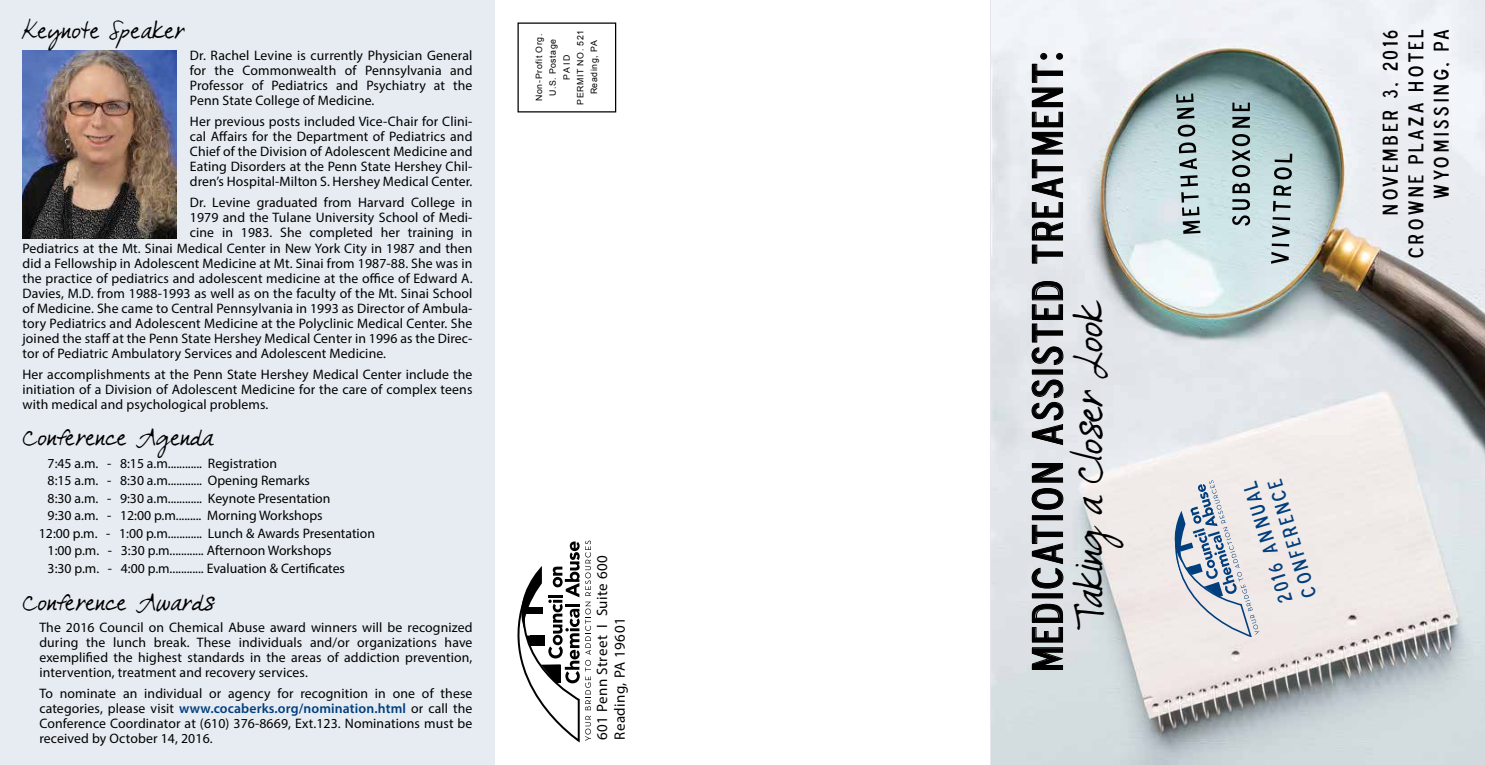
<style>
.page{position:relative;width:1485px;height:765px;background:#fff}
.page>*{position:absolute;margin:0;border:0;box-sizing:border-box;transform-origin:0 0}
.t1{font:49.88px "Comeunto Me";color:#000}
.t2{font:43.62px "Blue Highway D Type";letter-spacing:.08em;color:#000}
.t3{font:30px "Comeunto Me";letter-spacing:.03em;color:#000}
.t4{font:21.25px/25.5px "Blue Highway D Type";letter-spacing:.15em;color:#000;text-align:right}
.t5{font:20.25px/24.4px "Blue Highway D Type";color:#003e7e}
.t6{font:15px/17.5px "Myriad Pro";letter-spacing:.03em;color:#000}
.t7{font:13.75px/15px "Myriad Pro";letter-spacing:.01em;color:#000;text-align:justify}
.t8{font:8.75px/13.8px "Arial";letter-spacing:.065em;color:#000;text-align:center}
.s1{font-weight:600;color:#003e7e}
</style>
<div class="page">
<div style="left:0;top:0;width:495px;height:765px;background:#e6ecf2"></div>
<img style="left:991px;top:0;width:494px;height:765px">
<img style="left:22px;top:50px;width:154px;height:188px">
<svg style="left:518px;top:541px;width:73px;height:201px"></svg>
<svg style="left:1032px;top:603px;width:32px;height:67px;background:#aaaeb1"></svg>
<svg style="left:1031px;top:525px;width:33px;height:64px;background:#b9bdc1"></svg>
<div style="left:1032px;top:515px;width:31px;height:5px;border:1px solid #000"></div>
<svg style="left:1031px;top:463px;width:33px;height:47px;background:#b4b6ba"></svg>
<svg style="left:1031px;top:379px;width:33px;height:67px;background:#babcc0"></svg>
<svg style="left:1031px;top:281px;width:33px;height:84px;background:#b7babe"></svg>
<svg style="left:1031px;top:52px;width:33px;height:212px;background:#bfc2c6"></svg>
<svg style="left:1165px;top:480px;width:95px;height:158px;background:#d0d3d9"></svg>
<svg style="left:1176px;top:94px;width:24px;height:140px;background:#94a6a8"></svg>
<svg style="left:1232px;top:103px;width:18px;height:123px;background:#7d8e8f"></svg>
<svg style="left:1271px;top:154px;width:21px;height:110px;background:#98a7a9"></svg>
<h3 class="t3" style="left:22px;top:12px;width:163px">Keynote Speaker</h3>
<p class="t7" style="left:190px;top:48px;width:284px">Dr. Rachel Levine is currently Physician General for the Commonwealth of Pennsylvania and Professor of Pediatrics and Psychiatry at the Penn State College of Medicine.</p>
<p class="t7" style="left:190px;top:114px;width:284px">Her previous posts included Vice-Chair for Clini&shy;cal Affairs for the Department of Pediatrics and Chief of the Division of Adolescent Medicine and Eating Disorders at the Penn State Hershey Chil&shy;dren’s Hospital-Milton S. Hershey Medical Center.</p>
<p class="t7" style="left:190px;top:194px;width:284px">Dr. Levine graduated from Harvard College in 1979 and the Tulane University School of Medi&shy;cine in 1983. She completed her training in</p>
<p class="t7" style="left:22px;top:241px;width:452px">Pediatrics at the Mt. Sinai Medical Center in New York City in 1987 and then did a Fellowship in Adolescent Medicine at Mt. Sinai from 1987-88. She was in the practice of pediatrics and adolescent medicine at the office of Edward A.<br>Davies, M.D. from 1988-1993 as well as on the faculty of the Mt. Sinai School of Medicine. She came to Central Pennsylvania in 1993 as Director of Ambula&shy;tory Pediatrics and Adolescent Medicine at the Polyclinic Medical Center. She joined the staff at the Penn State Hershey Medical Center in 1996 as the Direc&shy;tor of Pediatric Ambulatory Services and Adolescent Medicine.</p>
<p class="t7" style="left:22px;top:366px;width:452px">Her accomplishments at the Penn State Hershey Medical Center include the initiation of a Division of Adolescent Medicine for the care of complex teens with medical and psychological problems.</p>
<h3 class="t3" style="left:22px;top:419px;width:192px">Conference Agenda</h3>
<p class="t7" style="left:48px;top:455px;width:231px">7:45 a.m. - 8:15 a.m............ Registration</p>
<p class="t7" style="left:48px;top:473px;width:264px">8:15 a.m. - 8:30 a.m............ Opening Remarks</p>
<p class="t7" style="left:48px;top:490px;width:284px">8:30 a.m. - 9:30 a.m............ Keynote Presentation</p>
<p class="t7" style="left:48px;top:508px;width:277px">9:30 a.m. - 12:00 p.m......... Morning Workshops</p>
<p class="t7" style="left:39px;top:525px;width:338px">12:00 p.m. - 1:00 p.m............ Lunch &amp; Awards Presentation</p>
<p class="t7" style="left:48px;top:543px;width:285px">1:00 p.m. - 3:30 p.m............ Afternoon Workshops</p>
<p class="t7" style="left:48px;top:560px;width:299px">3:30 p.m. - 4:00 p.m............ Evaluation &amp; Certificates</p>
<h3 class="t3" style="left:22px;top:584px;width:194px">Conference Awards</h3>
<p class="t7" style="left:39px;top:620px;width:435px">The 2016 Council on Chemical Abuse award winners will be recognized during the lunch break. These individuals and/or organizations have exemplified the highest standards in the areas of addiction prevention, intervention, treatment and recovery services.</p>
<p class="t7" style="left:39px;top:685px;width:435px">To nominate an individual or agency for recognition in one of these categories, please visit <span class="s1">www.cocaberks.org/nomination.html</span> or call the Conference Coordinator at (610) 376-8669, Ext.123. Nominations must be received by October 14, 2016.</p>
<p class="t8" style="left:532px;top:105px;width:76px;rotate:-90deg">Non-Profit Org.<br>U.S. Postage<br>PAID<br>PERMIT NO. 521<br>Reading, PA</p>
<p class="t6" style="left:593px;top:740px;width:187px;rotate:-90deg">601 Penn Street I Suite 600<br>Reading, PA 19601</p>
<h2 class="t2" style="left:1020px;top:672px;width:620px;rotate:-90deg">MEDICATION ASSISTED TREATMENT:</h2>
<h1 class="t1" style="left:1059px;top:629px;width:330px;rotate:-90deg">Taking a Closer Look</h1>
<h3 class="t4" style="left:1377px;top:258px;width:230px;rotate:-90deg">november 3, 2016<br>CrownE Plaza Hotel<br>Wyomissing, PA</h3>
<h3 class="t5" style="left:1274px;top:607px;width:129px;rotate:-107deg">2016 Annual<br>Conference</h3>
</div>
